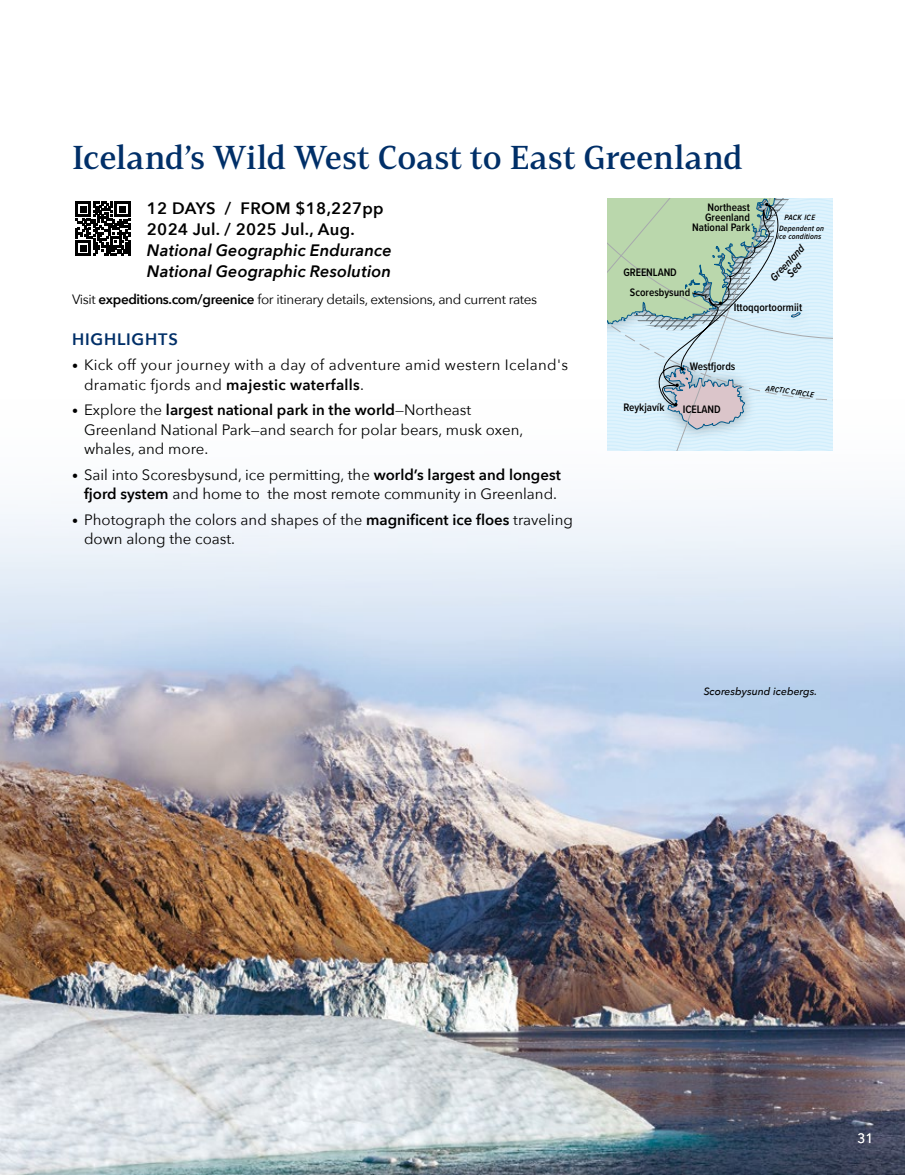
<style>
.page{position:relative;width:905px;height:1175px;background:#fff}
.page>*{position:absolute;margin:0;border:0;box-sizing:border-box;transform-origin:0 0}
.t1{font:33px "Mandrelex Nor Dem";letter-spacing:-.005em;color:#002f68}
.t2{font:italic 600 16.5px/21px "Avenir Next";letter-spacing:.005em;color:#000}
.t3{font:600 16.5px/21px "Avenir Next";letter-spacing:.02em;color:#000}
.t4{font:600 16.5px "Avenir Next";letter-spacing:.05em;color:#002f68}
.t5{font:15px/19.5px "Avenir Next";color:#000}
.t6{font:15px/19.5px "Avenir Next";letter-spacing:.02em;color:#000}
.t7{font:13.5px "Avenir Next";letter-spacing:-.025em;color:#000}
.t8{font:13.5px "Avenir Next";color:#fff}
.t9{font:600 11.25px/9.8px "Proxima Nova Cond";color:#000;text-align:right}
.t10{font:italic 600 11.25px/9.8px "Proxima Nova Cond";color:#000;text-align:center}
.t11{font:italic 500 10.5px "Avenir Next";color:#000}
.t12{font:italic 600 7.95px/7.9px "Proxima Nova Cond";letter-spacing:.02em;color:#000}
.s1{font-weight:600}
.s2{font-weight:700;font-size:12px}
</style>
<div class="page">
<img style="left:0;top:398px;width:904px;height:776px">
<svg style="left:608px;top:198px;width:224px;height:252px;background:#c6ddd9"></svg>
<svg style="left:75px;top:201px;width:56px;height:55px"></svg>
<svg style="left:76px;top:201px;width:54px;height:55px"></svg>
<h1 class="t1" style="left:72px;top:138px;width:672px">Iceland’s Wild West Coast to East Greenland</h1>
<p class="t3" style="left:147px;top:197px;width:238px">12 DAYS / FROM $18,227pp<br>2024 Jul. / 2025 Jul., Aug.</p>
<p class="t2" style="left:147px;top:239px;width:246px">National Geographic Endurance<br>National Geographic Resolution</p>
<p class="t7" style="left:72px;top:288px;width:466px">Visit <span class="s1">expeditions.com/greenice</span> for itinerary details, extensions, and current rates</p>
<p class="t4" style="left:72px;top:325px;width:107px">HIGHLIGHTS</p>
<p class="t6" style="left:84px;top:354px;width:485px;text-indent:-12px"><span class="s2">•</span> Kick off your journey with a day of adventure amid western Iceland's dramatic fjords and <span class="s1">majestic waterfalls</span>.</p>
<p class="t5" style="left:84px;top:399px;width:441px;text-indent:-12px"><span class="s2">•</span> Explore the <span class="s1">largest national park in the world</span>—Northeast<br>Greenland National Park—and search for polar bears, musk oxen, whales, and more.</p>
<p class="t5" style="left:72px;top:464px;width:490px;text-align:center"><span class="s2">•</span> Sail into Scoresbysund, ice permitting, the <span class="s1">world’s largest and longest fjord system</span> and home to the most remote community in Greenland.</p>
<p class="t5" style="left:84px;top:509px;width:490px;text-indent:-12px"><span class="s2">•</span> Photograph the colors and shapes of the <span class="s1">magnificent ice floes</span> traveling down along the coast.</p>
<p class="t9" style="left:623px;top:267px;width:55px">GREENLAND</p>
<p class="t9" style="left:692px;top:202px;width:60px">Northeast<br>Greenland<br>National Park</p>
<p class="t9" style="left:630px;top:287px;width:62px">Scoresbysund</p>
<p class="t12" style="left:784px;top:213px;width:32px">PACK ICE</p>
<p class="t12" style="left:777px;top:224px;width:48px">Dependent on ice conditions</p>
<p class="t10" style="left:768px;top:275px;width:46px;rotate:-47deg">Greenland<br>Sea</p>
<p class="t9" style="left:733px;top:302px;width:70px">Ittoqqortoormiit</p>
<p class="t9" style="left:689px;top:361px;width:47px">Westfjords</p>
<p class="t9" style="left:623px;top:402px;width:43px">Reykjavík</p>
<p class="t9" style="left:682px;top:404px;width:39px">ICELAND</p>
<p class="t12" style="left:766px;top:384px;width:50px;rotate:8deg">ARCTIC CIRCLE</p>
<p class="t11" style="left:703px;top:682px;width:115px">Scoresbysund icebergs.</p>
<p class="t8" style="left:857px;top:1126px;width:17px">31</p>
</div>
